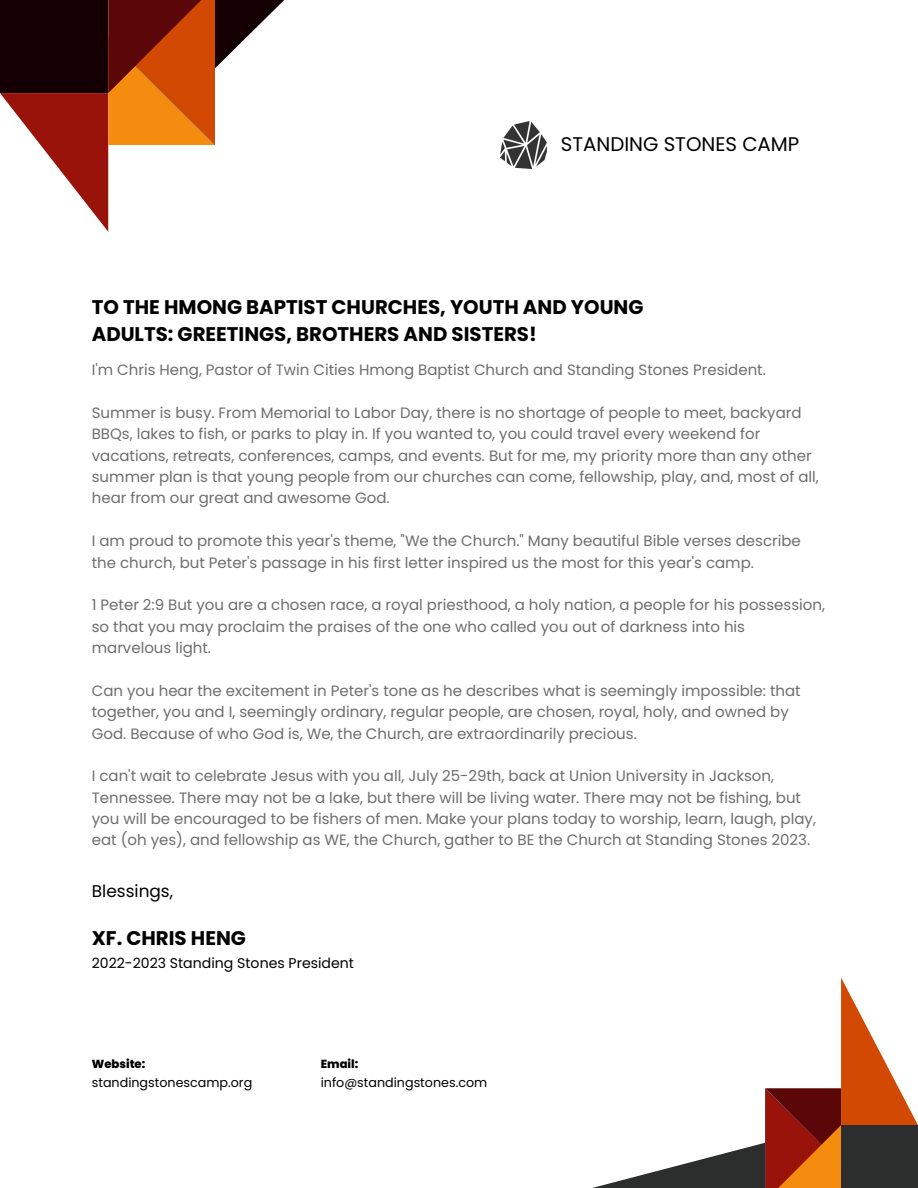
<style>
.page{position:relative;width:918px;height:1188px;background:#fff}
.page>*{position:absolute;margin:0;border:0;box-sizing:border-box;transform-origin:0 0}
.t1{font:700 19.8px/27px "Poppins";color:#000}
.t2{font:19.8px "Poppins";color:#000}
.t3{font:16.95px "Poppins";color:#000}
.t4{font:15px/21.3px "Poppins";color:#6d6d6d}
.t5{font:14.1px "Poppins";color:#000}
.t6{font:12.75px "Poppins";color:#000}
.t7{font:800 11.7px "Poppins";color:#000}
</style>
<div class="page">
<svg style="left:0;top:0;width:284px;height:232px"></svg>
<svg style="left:592px;top:977px;width:326px;height:211px"></svg>
<img style="left:501px;top:121px;width:46px;height:48px">
<p class="t2" style="left:561px;top:130px;width:240px">STANDING STONES CAMP</p>
<p class="t1" style="left:92px;top:294px;width:553px">TO THE HMONG BAPTIST CHURCHES, YOUTH AND YOUNG<br>ADULTS: GREETINGS, BROTHERS AND SISTERS!</p>
<p class="t4" style="left:92px;top:359px;width:676px">I'm Chris Heng, Pastor of Twin Cities Hmong Baptist Church and Standing Stones President.</p>
<p class="t4" style="left:92px;top:402px;width:729px">Summer is busy. From Memorial to Labor Day, there is no shortage of people to meet, backyard BBQs, lakes to fish, or parks to play in. If you wanted to, you could travel every weekend for vacations, retreats, conferences, camps, and events. But for me, my priority more than any other summer plan is that young people from our churches can come, fellowship, play, and, most of all, hear from our great and awesome God.</p>
<p class="t4" style="left:92px;top:530px;width:711px">I am proud to promote this year's theme, "We the Church." Many beautiful Bible verses describe the church, but Peter's passage in his first letter inspired us the most for this year's camp.</p>
<p class="t4" style="left:92px;top:594px;width:735px">1 Peter 2:9 But you are a chosen race, a royal priesthood, a holy nation, a people for his possession, so that you may proclaim the praises of the one who called you out of darkness into his marvelous light.</p>
<p class="t4" style="left:92px;top:680px;width:710px">Can you hear the excitement in Peter's tone as he describes what is seemingly impossible: that together, you and I, seemingly ordinary, regular people, are chosen, royal, holy, and owned by<br>God. Because of who God is, We, the Church, are extraordinarily precious.</p>
<p class="t4" style="left:92px;top:765px;width:726px">I can't wait to celebrate Jesus with you all, July 25-29th, back at Union University in Jackson, Tennessee. There may not be a lake, but there will be living water. There may not be fishing, but you will be encouraged to be fishers of men. Make your plans today to worship, learn, laugh, play, eat (oh yes), and fellowship as WE, the Church, gather to BE the Church at Standing Stones 2023.</p>
<p class="t3" style="left:92px;top:879px;width:83px">Blessings,</p>
<p class="t1" style="left:92px;top:924px;width:156px">XF. CHRIS HENG</p>
<p class="t5" style="left:92px;top:953px;width:264px">2022-2023 Standing Stones President</p>
<p class="t7" style="left:92px;top:1056px;width:55px">Website:</p>
<p class="t7" style="left:321px;top:1056px;width:39px">Email:</p>
<p class="t6" style="left:92px;top:1074px;width:162px">standingstonescamp.org</p>
<p class="t6" style="left:321px;top:1074px;width:168px">info@standingstones.com</p>
</div>
